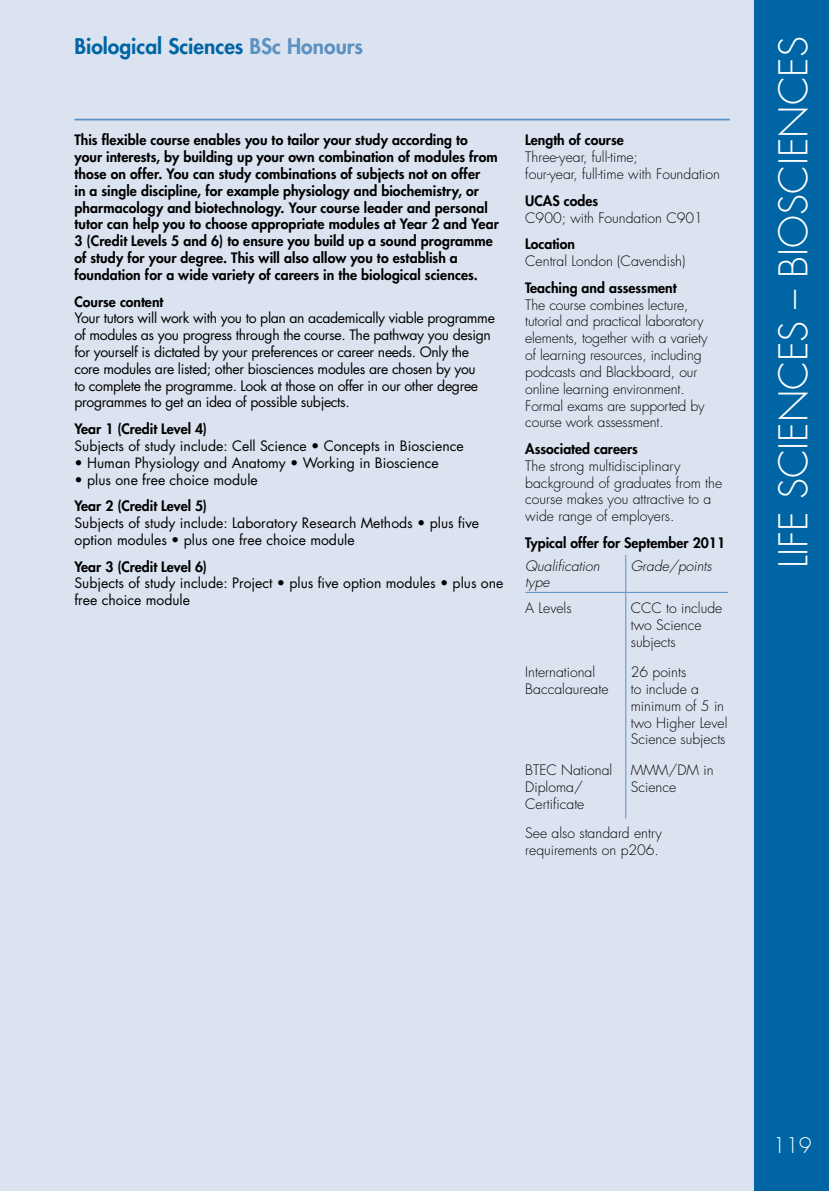
<style>
.page{position:relative;width:829px;height:1191px;background:#fff}
.page>*{position:absolute;margin:0;border:0;box-sizing:border-box;transform-origin:0 0}
.t1{font:300 38.5px "Futura";color:#fff}
.t2{font:800 21px "Futura";color:#0065a4}
.t3{font:300 21px "Futura";color:#fff}
.t4{font:800 14px/16.8px "Futura";letter-spacing:.005em;color:#000}
.t5{font:300 14px/16.8px "Futura";color:#000}
.t6{font:14px/16.8px "Futura";letter-spacing:-.025em;color:#000}
.t7{font:14px/16.8px "Futura";color:#000}
.t8{font:italic 300 14px/16.8px "Futura";color:#000}
.s1{color:#5b91c2}
</style>
<div class="page">
<div style="left:0;top:0;width:810px;height:1191px;background:#dce3f0"></div>
<div style="left:754px;top:0;width:74px;height:1191px;background:#0065a4"></div>
<hr style="left:74px;top:119px;width:655px;height:1px;background:#5b91c2">
<hr style="left:625px;top:555px;width:1px;height:37px;background:#5b91c2">
<hr style="left:525px;top:592px;width:100px;height:1px;background:#5b91c2">
<hr style="left:625px;top:592px;width:103px;height:1px;background:#5b91c2">
<hr style="left:625px;top:593px;width:1px;height:63px;background:#5b91c2">
<hr style="left:625px;top:656px;width:1px;height:98px;background:#5b91c2">
<hr style="left:625px;top:754px;width:1px;height:64px;background:#5b91c2">
<h2 class="t2" style="left:74px;top:33px;width:290px">Biological Sciences <span class="s1">BSc Honours</span></h2>
<p class="t4" style="left:74px;top:132px;width:426px">This flexible course enables you to tailor your study according to your interests, by building up your own combination of modules from those on offer. You can study combinations of subjects not on offer<br>in a single discipline, for example physiology and biochemistry, or pharmacology and biotechnology. Your course leader and personal tutor can help you to choose appropriate modules at Year 2 and Year 3 (Credit Levels 5 and 6) to ensure you build up a sound programme of study for your degree. This will also allow you to establish a foundation for a wide variety of careers in the biological sciences.</p>
<p class="t4" style="left:74px;top:293px;width:90px">Course content</p>
<p class="t6" style="left:74px;top:310px;width:422px">Your tutors will work with you to plan an academically viable programme of modules as you progress through the course. The pathway you design for yourself is dictated by your preferences or career needs. Only the core modules are listed; other biosciences modules are chosen by you<br>to complete the programme. Look at those on offer in our other degree programmes to get an idea of possible subjects.</p>
<p class="t4" style="left:74px;top:420px;width:134px">Year 1 (Credit Level 4)</p>
<p class="t7" style="left:74px;top:437px;width:391px">Subjects of study include: Cell Science • Concepts in Bioscience</p>
<p class="t7" style="left:74px;top:454px;width:366px">• Human Physiology and Anatomy • Working in Bioscience</p>
<p class="t7" style="left:74px;top:471px;width:185px">• plus one free choice module</p>
<p class="t4" style="left:74px;top:498px;width:134px">Year 2 (Credit Level 5)</p>
<p class="t7" style="left:74px;top:515px;width:406px">Subjects of study include: Laboratory Research Methods • plus five option modules • plus one free choice module</p>
<p class="t4" style="left:74px;top:558px;width:134px">Year 3 (Credit Level 6)</p>
<p class="t7" style="left:74px;top:575px;width:430px">Subjects of study include: Project • plus five option modules • plus one free choice module</p>
<p class="t4" style="left:525px;top:132px;width:100px">Length of course</p>
<p class="t5" style="left:525px;top:149px;width:196px">Three-year, full-time;<br>four-year, full-time with Foundation</p>
<p class="t4" style="left:525px;top:192px;width:74px">UCAS codes</p>
<p class="t5" style="left:525px;top:209px;width:179px">C900; with Foundation C901</p>
<p class="t4" style="left:525px;top:236px;width:51px">Location</p>
<p class="t5" style="left:525px;top:253px;width:162px">Central London (Cavendish)</p>
<p class="t4" style="left:525px;top:279px;width:153px">Teaching and assessment</p>
<p class="t5" style="left:525px;top:296px;width:184px">The course combines lecture, tutorial and practical laboratory elements, together with a variety of learning resources, including podcasts and Blackboard, our online learning environment.<br>Formal exams are supported by course work assessment.</p>
<p class="t4" style="left:525px;top:440px;width:114px">Associated careers</p>
<p class="t5" style="left:525px;top:458px;width:198px">The strong multidisciplinary background of graduates from the course makes you attractive to a wide range of employers.</p>
<p class="t4" style="left:525px;top:534px;width:201px">Typical offer for September 2011</p>
<p class="t8" style="left:525px;top:557px;width:76px">Qualification type</p>
<p class="t8" style="left:630px;top:557px;width:83px">Grade/points</p>
<p class="t5" style="left:525px;top:600px;width:48px">A Levels</p>
<p class="t5" style="left:630px;top:600px;width:11px">CCC</p>
<p class="t5" style="left:630px;top:600px;width:93px;text-indent:35px">to include two Science subjects</p>
<p class="t5" style="left:525px;top:664px;width:85px">International<br>Baccalaureate</p>
<p class="t5" style="left:630px;top:664px;width:98px">26 points<br>to include a minimum of 5 in two H igher Level<br>Science subjects</p>
<p class="t5" style="left:525px;top:762px;width:9px">BTEC</p>
<p class="t5" style="left:525px;top:762px;width:88px;text-indent:36px">National<br>Diploma/<br>Certificate</p>
<p class="t5" style="left:630px;top:762px;width:14px">MMM</p>
<p class="t5" style="left:630px;top:762px;width:84px;text-indent:38px">/DM in<br>Science</p>
<p class="t5" style="left:525px;top:825px;width:138px">See also standard entry requirements on p206.</p>
<h1 class="t1" style="left:769px;top:568px;width:533px;rotate:-90deg">LIFE SCIENCES – Biosciences</h1>
<h2 class="t3" style="left:772px;top:1132px;width:41px">119</h2>
</div>
